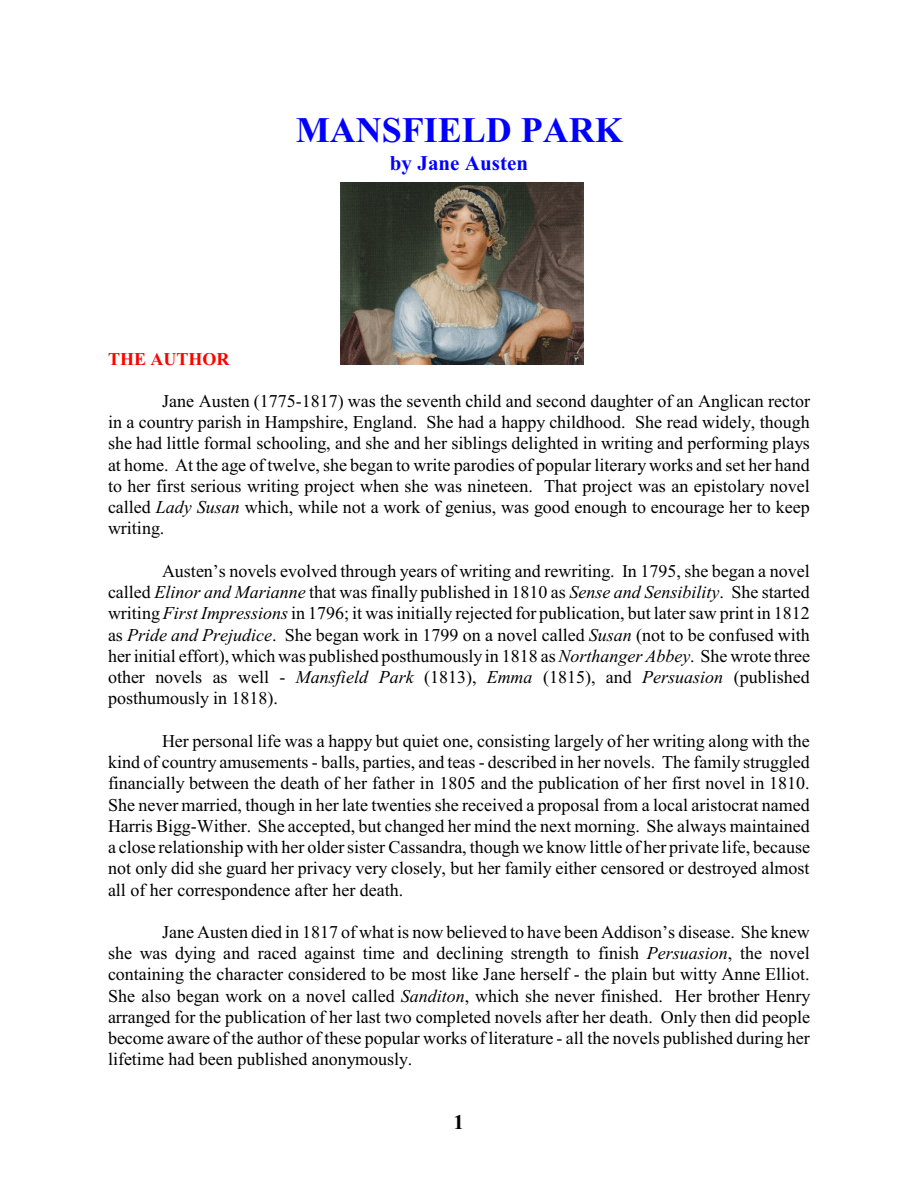
<style>
.page{position:relative;width:918px;height:1188px;background:#fff}
.page>*{position:absolute;margin:0;border:0;box-sizing:border-box;transform-origin:0 0}
.t1{font:700 36px "Times New Roman";color:#00f}
.t2{font:700 21px "Times New Roman";color:#00f}
.t3{font:700 21px "Times New Roman";color:#000}
.t4{font:18px/21.3px "Times New Roman";color:#000;text-align:justify}
.t5{font:700 18px "Times New Roman";color:#f00}
.s1{font-style:italic}
</style>
<div class="page">
<img style="left:340px;top:182px;width:243px;height:182px">
<h1 class="t1" style="left:296px;top:118px;width:328px">MANSFIELD PARK</h1>
<p class="t2" style="left:390px;top:156px;width:140px">by Jane Austen</p>
<p class="t5" style="left:108px;top:353px;width:123px">THE AUTHOR</p>
<p class="t4" style="left:108px;top:392px;width:704px;text-indent:54px">Jane Austen (1775-1817) was the seventh child and second daughter of an Anglican rector in a country parish in Hampshire, England. She had a happy childhood. She read widely, though she had little formal schooling, and she and her siblings delighted in writing and performing plays at home. At the age of twelve, she began to write parodies of popular literaryworks and set her hand to her first serious writing project when she was nineteen. That project was an epistolary novel called <span class="s1">Lady Susan</span> which, while not a work of genius, was good enough to encourage her to keep writing.</p>
<p class="t4" style="left:108px;top:562px;width:704px;text-indent:54px">Austen’s novels evolved through years of writing and rewriting. In 1795, she began a novel called <span class="s1">Elinor and Marianne</span> that was finally published in 1810 as <span class="s1">Sense and Sensibility</span>. She started writing <span class="s1">First Impressions</span> in 1796; it was initially rejected for publication, but later saw print in 1812 as <span class="s1">Pride and Prejudice</span>. She began work in 1799 on a novel called <span class="s1">Susan</span> (not to be confused with her initial effort), which was published posthumously in 1818 as <span class="s1">Northanger Abbey</span>. She wrote three other novels as well - <span class="s1">Mansfield Park</span> (1813), <span class="s1">Emma</span> (1815), and <span class="s1">Persuasion</span> (published posthumously in 1818).</p>
<p class="t4" style="left:108px;top:732px;width:704px;text-indent:54px">Her personal life was a happy but quiet one, consisting largely of her writing along with the kind of country amusements - balls, parties, and teas - described in her novels. The family struggled financially between the death of her father in 1805 and the publication of her first novel in 1810.<br>She never married, though in her late twenties she received a proposal from a local aristocrat named Harris Bigg-Wither. She accepted, but changed her mind the next morning. She always maintained a close relationship with her older sister Cassandra, though we know little of her private life, because not only did she guard her privacy very closely, but her family either censored or destroyed almost all of her correspondence after her death.</p>
<p class="t4" style="left:108px;top:923px;width:704px;text-indent:54px">Jane Austen died in 1817 of what is now believed to have been Addison’s disease. She knew she was dying and raced against time and declining strength to finish <span class="s1">Persuasion</span>, the novel containing the character considered to be most like Jane herself - the plain but witty Anne Elliot.<br>She also began work on a novel called <span class="s1">Sanditon</span>, which she never finished. Her brother Henry arranged for the publication of her last two completed novels after her death. Only then did people become aware of the author of these popular works of literature - all the novels published during her lifetime had been published anonymously.</p>
<p class="t3" style="left:454px;top:1115px;width:12px">1</p>
</div>
